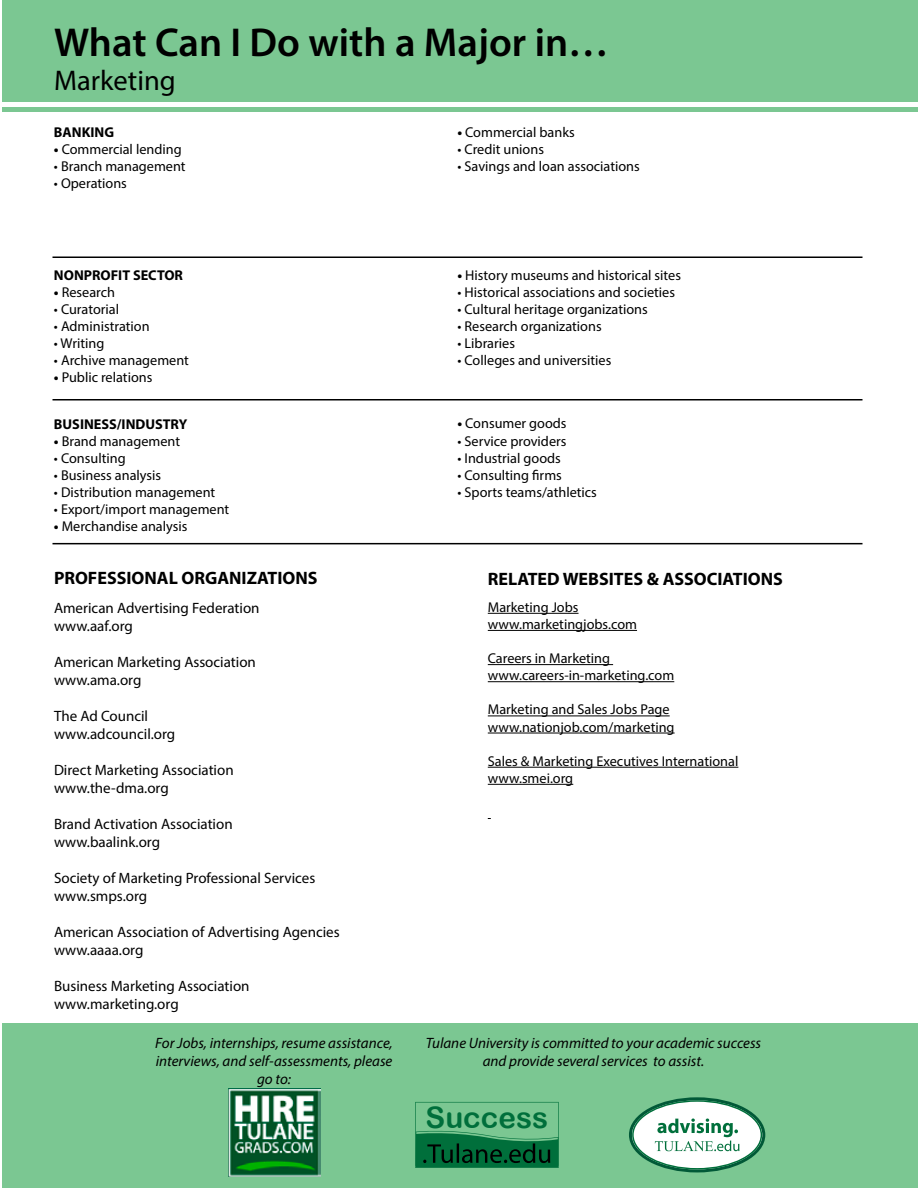
<style>
.page{position:relative;width:918px;height:1188px;background:#fff}
.page>*{position:absolute;margin:0;border:0;box-sizing:border-box;transform-origin:0 0}
.t1{font:600 40.5px "Myriad Pro";color:#000}
.t2{font:29.7px "Arial Rounded MT Bold";color:#006f3b}
.t3{font:28.5px "Myriad Pro";color:#000}
.t4{font:700 18px "Myriad Pro";color:#000}
.t5{font:15px/18px "Myriad Pro";color:#000}
.t6{font:italic 15px/18px "Myriad Pro";color:#000;text-align:center}
.t7{font:14.25px/17.1px "Myriad Pro";color:#000}
.t8{font:700 14.25px "Myriad Pro";color:#000}
.s1{font-weight:700}
</style>
<div class="page">
<div style="left:2px;top:1px;width:916px;height:101px;background:#7bc792"></div>
<div style="left:2px;top:107px;width:916px;height:5px;background:#7bc792"></div>
<div style="left:2px;top:1024px;width:916px;height:164px;background:#7bc792"></div>
<svg style="left:415px;top:1102px;width:144px;height:66px"></svg>
<img style="left:228px;top:1089px;width:92px;height:87px">
<svg style="left:630px;top:1099px;width:134px;height:72px;background:#ddeae5"></svg>
<div style="left:629px;top:1097px;width:136px;height:75px;border:3px solid #015937;border-radius:50%"></div>
<div style="left:632px;top:1100px;width:130px;height:70px;border:2px solid #006f3b;border-radius:50%"></div>
<svg style="left:655px;top:1119px;width:84px;height:32px;background:#bad8ca"></svg>
<hr style="left:488px;top:613px;width:91px;height:1px;background:#000">
<hr style="left:488px;top:630px;width:149px;height:1px;background:#000">
<hr style="left:488px;top:664px;width:125px;height:1px;background:#000">
<hr style="left:488px;top:681px;width:186px;height:1px;background:#000">
<hr style="left:488px;top:716px;width:182px;height:1px;background:#000">
<hr style="left:488px;top:733px;width:187px;height:1px;background:#000">
<hr style="left:488px;top:767px;width:250px;height:1px;background:#000">
<hr style="left:488px;top:784px;width:85px;height:1px;background:#000">
<hr style="left:52px;top:399px;width:810px;height:1px;background:#000">
<hr style="left:52px;top:256px;width:810px;height:2px;background:#000">
<hr style="left:52px;top:543px;width:810px;height:1px;background:#000">
<h1 class="t1" style="left:54px;top:17px;width:556px">What Can I Do with a Major in…</h1>
<h3 class="t3" style="left:54px;top:63px;width:123px">Marketing</h3>
<p class="t8" style="left:54px;top:123px;width:62px">BANKING</p>
<p class="t7" style="left:54px;top:140px;width:129px"><span class="s1">•</span> Commercial lending</p>
<p class="t7" style="left:54px;top:157px;width:133px">• Branch management</p>
<p class="t7" style="left:54px;top:174px;width:74px">• Operations</p>
<p class="t8" style="left:54px;top:265px;width:131px">NONPROFIT SECTOR</p>
<p class="t7" style="left:54px;top:283px;width:63px"><span class="s1">•</span> Research</p>
<p class="t7" style="left:54px;top:300px;width:67px">• Curatorial</p>
<p class="t7" style="left:54px;top:317px;width:97px">• Administration</p>
<p class="t7" style="left:54px;top:334px;width:52px">• Writing</p>
<p class="t7" style="left:54px;top:352px;width:136px">• Archive management</p>
<p class="t7" style="left:54px;top:369px;width:100px"><span class="s1">•</span> Public relations</p>
<p class="t8" style="left:54px;top:415px;width:135px">BUSINESS/INDUSTRY</p>
<p class="t7" style="left:54px;top:432px;width:128px"><span class="s1">•</span> Brand management</p>
<p class="t7" style="left:54px;top:450px;width:73px">• Consulting</p>
<p class="t7" style="left:54px;top:467px;width:109px">• Business analysis</p>
<p class="t7" style="left:54px;top:484px;width:163px">• Distribution management</p>
<p class="t7" style="left:54px;top:501px;width:177px">• Export/import management</p>
<p class="t7" style="left:54px;top:518px;width:135px"><span class="s1">•</span> Merchandise analysis</p>
<p class="t7" style="left:458px;top:123px;width:119px"><span class="s1">•</span> Commercial banks</p>
<p class="t7" style="left:458px;top:140px;width:88px">• Credit unions</p>
<p class="t7" style="left:458px;top:157px;width:184px">• Savings and loan associations</p>
<p class="t7" style="left:458px;top:266px;width:225px"><span class="s1">•</span> History museums and historical sites</p>
<p class="t7" style="left:458px;top:283px;width:219px">• Historical associations and societies</p>
<p class="t7" style="left:458px;top:300px;width:192px">• Cultural heritage organizations</p>
<p class="t7" style="left:458px;top:317px;width:146px">• Research organizations</p>
<p class="t7" style="left:458px;top:334px;width:59px">• Libraries</p>
<p class="t7" style="left:458px;top:352px;width:155px">• Colleges and universities</p>
<p class="t7" style="left:458px;top:415px;width:111px"><span class="s1">•</span> Consumer goods</p>
<p class="t7" style="left:458px;top:432px;width:110px">• Service providers</p>
<p class="t7" style="left:458px;top:449px;width:105px">• Industrial goods</p>
<p class="t7" style="left:458px;top:466px;width:106px">• Consulting firms</p>
<p class="t7" style="left:458px;top:483px;width:141px">• Sports teams/athletics</p>
<p class="t4" style="left:54px;top:567px;width:265px">PROFESSIONAL ORGANIZATIONS</p>
<p class="t4" style="left:488px;top:567px;width:297px">RELATED WEBSITES &amp; ASSOCIATIONS</p>
<p class="t7" style="left:488px;top:598px;width:151px">Marketing Jobs www.marketingjobs.com</p>
<p class="t7" style="left:488px;top:650px;width:188px">Careers in Marketing www.careers-in-marketing.com</p>
<p class="t7" style="left:488px;top:701px;width:188px">Marketing and Sales Jobs Page www.nationjob.com/marketing</p>
<p class="t7" style="left:488px;top:752px;width:252px">Sales &amp; Marketing Executives International www.smei.org</p>
<p class="t5" style="left:54px;top:599px;width:207px">American Advertising Federation www.aaf.org</p>
<p class="t5" style="left:54px;top:653px;width:203px">American Marketing Association www.ama.org</p>
<p class="t5" style="left:54px;top:707px;width:123px">The Ad Council www.adcouncil.org</p>
<p class="t5" style="left:54px;top:761px;width:181px">Direct Marketing Association www.the-dma.org</p>
<p class="t5" style="left:54px;top:815px;width:180px">Brand Activation Association www.baalink.org</p>
<p class="t5" style="left:54px;top:869px;width:263px">Society of Marketing Professional Services www.smps.org</p>
<p class="t5" style="left:54px;top:923px;width:287px">American Association of Advertising Agencies www.aaaa.org</p>
<p class="t5" style="left:54px;top:977px;width:197px">Business Marketing Association www.marketing.org</p>
<p class="t6" style="left:155px;top:1033px;width:239px">For Jobs, internships, resume assistance, interviews, and self-assessments, please go to:</p>
<p class="t6" style="left:426px;top:1033px;width:337px">Tulane University is committed to your academic success and provide several services to assist.</p>
<h2 class="t2" style="left:426px;top:1100px;width:124px">Success</h2>
</div>
